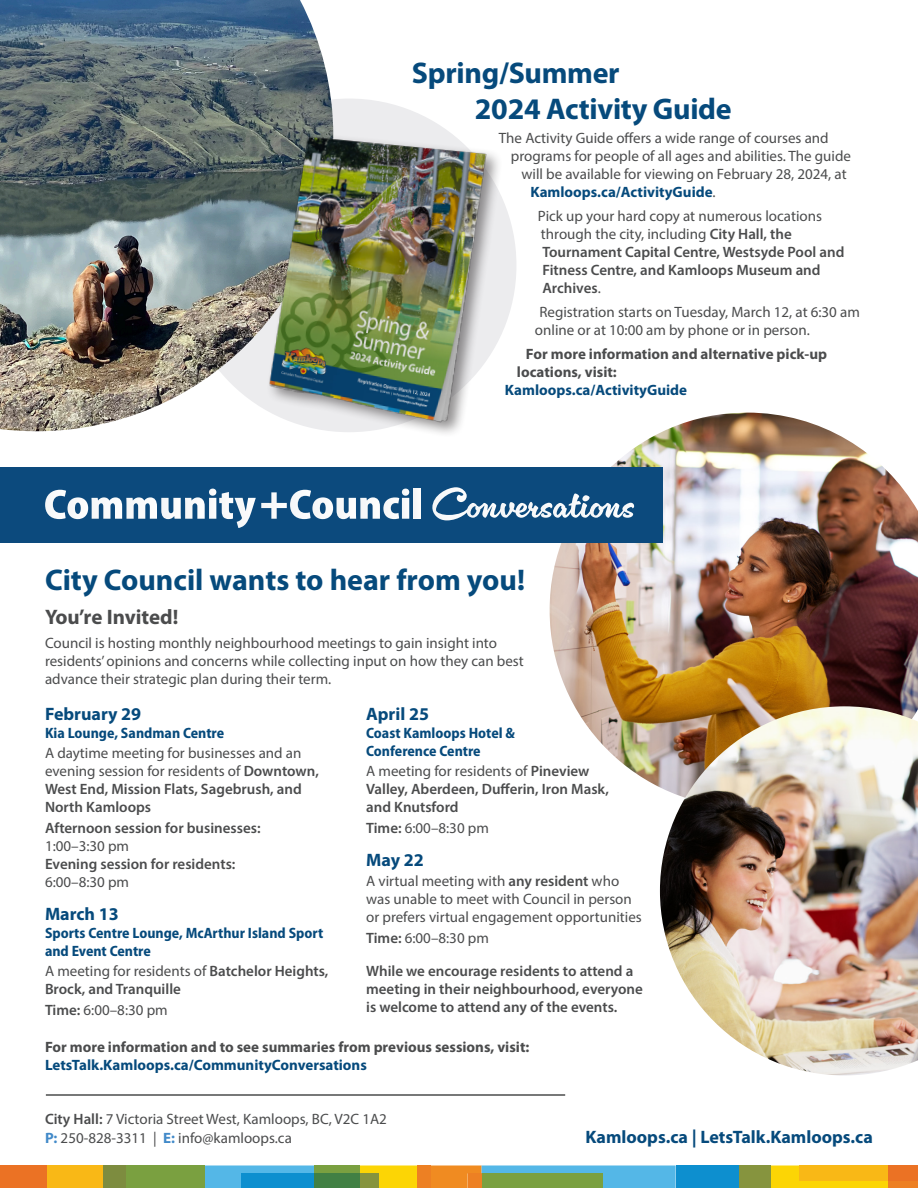
<style>
.page{position:relative;width:918px;height:1188px;background:#fff}
.page>*{position:absolute;margin:0;border:0;box-sizing:border-box;transform-origin:0 0}
.t1{font:700 30px/36px "Myriad Pro";letter-spacing:-.01em;color:#064a7c}
.t2{font:700 21px "Myriad Pro";color:#4b4c4d}
.URL{font:700 18px "Myriad Pro";color:#064a7c}
.Main_Text{font:15px/18px "Myriad Pro";color:#4b4c4d}
.Main_Text-2{font:600 15px/18px "Myriad Pro";color:#4b4c4d}
.Main_Text-3{font:700 15px/18px "Myriad Pro";color:#4b4c4d}
.t3{font:700 semi-condensed 15px/18px "Myriad Pro";color:#064a7c}
.Main_Text-4{font:700 15px "Myriad Pro";color:#064a7c}
.s1{font-weight:400;color:#4b4c4d}
.s2{font-weight:400}
.s3{font-weight:600}
.s4{color:#064a7c}
.s5{font-weight:700;color:#428ac9}
</style>
<div class="page">
<div style="left:182px;top:99px;width:334px;height:333px;background:#ececee;border-radius:50%"></div>
<img style="left:0;top:0;width:333px;height:431px">
<div style="left:265px;top:132px;width:238px;height:306px;background:#231f20;opacity:.5"></div>
<img style="left:257px;top:124px;width:241px;height:310px">
<hr style="left:46px;top:1094px;width:519px;height:2px;background:#4b4c4d">
<img style="left:550px;top:413px;width:368px;height:375px">
<img style="left:660px;top:706px;width:258px;height:369px">
<div style="left:0;top:467px;width:663px;height:75px;background:#0c4a7d"></div>
<svg style="left:45px;top:489px;width:364px;height:39px"></svg>
<div style="left:414px;top:489px;width:7px;height:30px;background:#f9fafb"></div>
<svg style="left:432px;top:487px;width:202px;height:33px"></svg>
<div style="left:46px;top:1166px;width:57px;height:22px;background:#f9b816"></div>
<div style="left:0;top:1166px;width:46px;height:22px;background:#eb7224"></div>
<svg style="left:771px;top:1165px;width:117px;height:23px;background:#fac50f"></svg>
<div style="left:888px;top:1181px;width:30px;height:7px;background:#ed8023"></div>
<div style="left:888px;top:1165px;width:30px;height:16px;background:#eb7224"></div>
<svg style="left:205px;top:1165px;width:110px;height:23px"></svg>
<div style="left:126px;top:1166px;width:79px;height:22px;background:#7aa040"></div>
<div style="left:103px;top:1166px;width:23px;height:22px;background:#7d8c3f"></div>
<svg style="left:431px;top:1165px;width:245px;height:23px;background:#88abac"></svg>
<div style="left:482px;top:1173px;width:121px;height:15px;background:#7aa040"></div>
<div style="left:241px;top:1173px;width:74px;height:15px;background:#0d8fcf"></div>
<div style="left:738px;top:1166px;width:33px;height:22px;background:#86943e"></div>
<div style="left:676px;top:1166px;width:62px;height:22px;background:#0d8fcf"></div>
<svg style="left:360px;top:1165px;width:58px;height:23px"></svg>
<div style="left:418px;top:1166px;width:13px;height:22px;background:#ed8023"></div>
<div style="left:315px;top:1166px;width:45px;height:7px;background:#7aa040"></div>
<div style="left:360px;top:1173px;width:19px;height:15px;background:#86943e"></div>
<div style="left:315px;top:1173px;width:45px;height:15px;background:#418044"></div>
<h1 class="t1" style="left:475px;top:53px;width:258px;text-indent:-63px">Spring/Summer<br>2024 Activity Guide</h1>
<p class="Main_Text" style="left:499px;top:128px;width:331px">The Activity Guide offers a wide range of courses and</p>
<p class="Main_Text" style="left:511px;top:146px;width:342px">programs for people of all ages and abilities. The guide</p>
<p class="Main_Text" style="left:521px;top:164px;width:327px">will be available for viewing on February 28, 2024, at</p>
<p class="Main_Text-4" style="left:530px;top:182px;width:187px">Kamloops.ca/ActivityGuide<span class="s1">.</span></p>
<p class="Main_Text-2" style="left:538px;top:206px;width:308px"><span class="s2">Pick up your hard copy at numerous locations through the city, including</span> City Hall, the Tournament Capital Centre, Westsyde Pool and Fitness Centre, and Kamloops Museum and Archives<span class="s2">.</span></p>
<p class="Main_Text" style="left:535px;top:302px;width:326px;text-indent:4px">Registration starts on Tuesday, March 12, at 6:30 am online or at 10:00 am by phone or in person.</p>
<p class="Main_Text-3" style="left:526px;top:344px;width:303px">For more information and alternative pick-up</p>
<p class="Main_Text-3" style="left:517px;top:362px;width:101px">locations, visit:</p>
<p class="Main_Text-4" style="left:505px;top:380px;width:184px">Kamloops.ca/ActivityGuide</p>
<h1 class="t1" style="left:45px;top:561px;width:482px">City Council wants to hear from you!</h1>
<h2 class="t2" style="left:45px;top:603px;width:135px">You’re Invited!</h2>
<p class="Main_Text" style="left:45px;top:634px;width:480px">Council is hosting monthly neighbourhood meetings to gain insight into residents’ opinions and concerns while collecting input on how they can best advance their strategic plan during their term.</p>
<h3 class="URL" style="left:45px;top:702px;width:98px">February 29</h3>
<h3 class="t3" style="left:45px;top:724px;width:181px">Kia Lounge, Sandman Centre</h3>
<p class="Main_Text" style="left:45px;top:743px;width:275px">A daytime meeting for businesses and an evening session for residents of <span class="s3">Downtown, West End, Mission Flats, Sagebrush, and North Kamloops</span></p>
<p class="Main_Text-2" style="left:45px;top:818px;width:217px">Afternoon session for businesses:<br><span class="s2">1:00–3:30 pm<br></span>Evening session for residents:<br><span class="s2">6:00–8:30 pm</span></p>
<h3 class="URL" style="left:45px;top:902px;width:75px">March 13</h3>
<h3 class="t3" style="left:45px;top:924px;width:280px">Sports Centre Lounge, McArthur Island Sport and Event Centre</h3>
<p class="Main_Text-2" style="left:45px;top:961px;width:285px"><span class="s2">A meeting for residents of</span> Batchelor Heights,<br>Brock, and Tranquille</p>
<p class="Main_Text" style="left:45px;top:1000px;width:124px"><span class="s3">Time:</span> 6:00–8:30 pm</p>
<h3 class="URL" style="left:366px;top:702px;width:64px">April 25</h3>
<h3 class="t3" style="left:366px;top:724px;width:150px">Coast Kamloops Hotel &amp;<br>Conference Centre</h3>
<p class="Main_Text-2" style="left:366px;top:761px;width:244px"><span class="s2">A meeting for residents of</span> Pineview<br>Valley, Aberdeen, Dufferin, Iron Mask, and Knutsford</p>
<p class="Main_Text" style="left:366px;top:818px;width:124px"><span class="s3">Time:</span> 6:00–8:30 pm</p>
<h3 class="URL" style="left:366px;top:848px;width:59px">May 22</h3>
<p class="Main_Text" style="left:366px;top:871px;width:277px">A virtual meeting with <span class="s3">any resident</span> who was unable to meet with Council in person or prefers virtual engagement opportunities</p>
<p class="Main_Text" style="left:366px;top:928px;width:124px"><span class="s3">Time:</span> 6:00–8:30 pm</p>
<p class="Main_Text-2" style="left:366px;top:962px;width:278px">While we encourage residents to attend a meeting in their neighbourhood, everyone is welcome to attend any of the events.</p>
<p class="Main_Text-3" style="left:45px;top:1038px;width:486px">For more information and to see summaries from previous sessions, visit:<br><span class="s4">LetsTalk.Kamloops.ca/CommunityConversations</span></p>
<p class="Main_Text" style="left:45px;top:1109px;width:343px"><span class="s3">City Hall:</span> 7 Victoria Street West, Kamloops, BC, V2C 1A2</p>
<p class="Main_Text" style="left:45px;top:1129px;width:248px"><span class="s5">P:</span> 250-828-3311 | <span class="s5">E:</span> info@kamloops.ca</p>
<p class="URL" style="left:586px;top:1125px;width:289px">Kamloops.ca | LetsTalk.Kamloops.ca</p>
</div>
